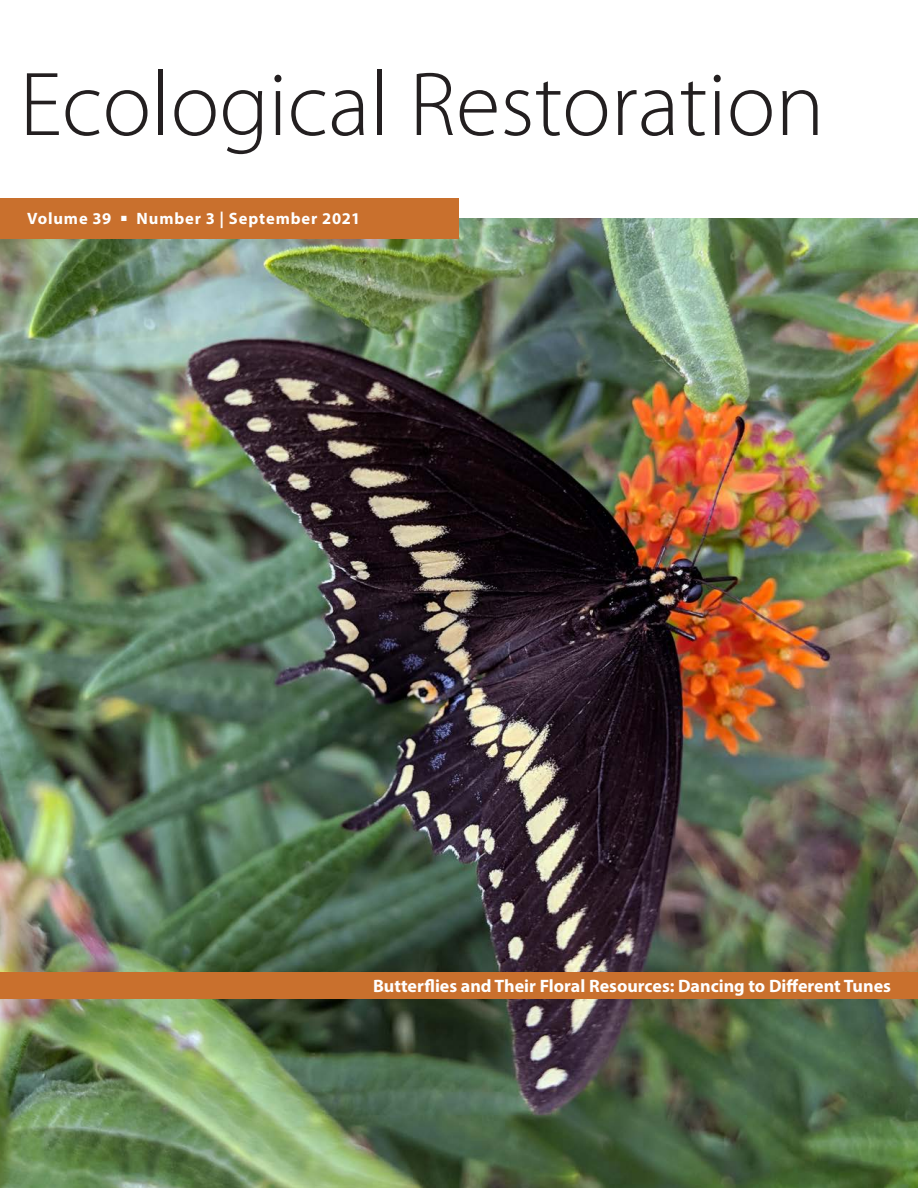
<style>
.page{position:relative;width:918px;height:1188px;background:#fff}
.page>*{position:absolute;margin:0;border:0;box-sizing:border-box;transform-origin:0 0}
.t1{font:300 91.5px "Myriad Pro";color:#231f20}
.t2{font:700 18px "Myriad Pro";color:#fff}
.t3{font:700 16.5px "Myriad Pro";letter-spacing:.055em;color:#fff}
</style>
<div class="page">
<img style="left:0;top:218px;width:918px;height:970px">
<div style="left:0;top:198px;width:459px;height:40px;background:#c9702d"></div>
<div style="left:0;top:972px;width:918px;height:27px;background:#c9702d"></div>
<h1 class="t1" style="left:20px;top:54px;width:807px">Ecological Restoration</h1>
<p class="t3" style="left:27px;top:207px;width:335px">Volume 39 ■ Number 3 | September 2021</p>
<p class="t2" style="left:373px;top:974px;width:519px">Butterflies and Their Floral Resources: Dancing to Different Tunes</p>
</div>
